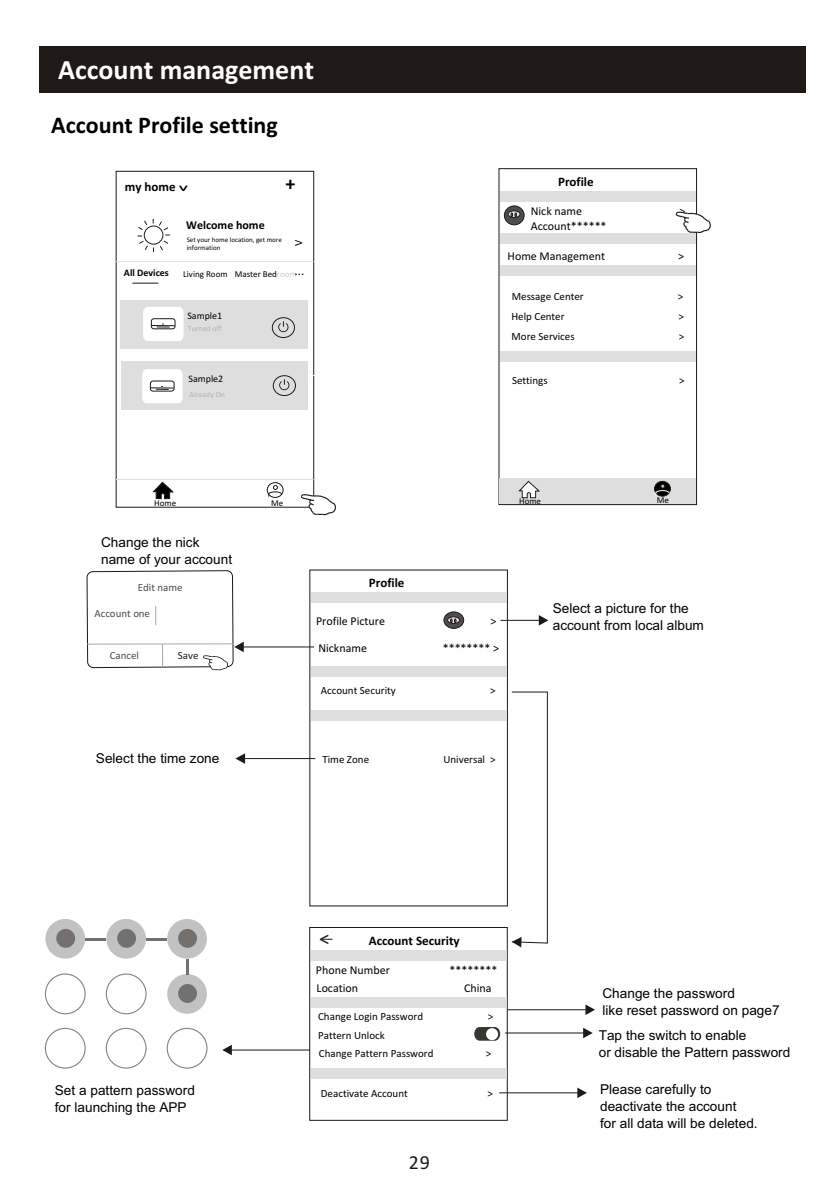
<style>
.page{position:relative;width:840px;height:1192px;background:#fff}
.page>*{position:absolute;margin:0;border:0;box-sizing:border-box;transform-origin:0 0}
.t1{font:700 28px "Calibri";color:#fff}
.t2{font:700 24px "Calibri";color:#000}
.t3{font:20px "Calibri";color:#1f1a17}
.t4{font:700 20px "Calibri";color:#000}
.t5{font:700 17.8px "Calibri";color:#000;scale:.73 1}
.t6{font:13.6px/16.8px "Arial";color:#000}
.t7{font:700 13px "Calibri";color:#000}
.t8{font:12px "Calibri";color:#000}
.t9{font:700 12px "Calibri";color:#000}
.t10{font:11px/17.4px "Calibri";color:#000}
.t11{font:11px "Calibri";color:#4f4a4a}
.t12{font:11px "Calibri";color:#1f1a17}
.t13{font:10px "Calibri";color:#000}
.t14{font:700 10px "Calibri";color:#000}
.t15{font:9px "Calibri";color:#000}
.t16{font:7.8px "Calibri";color:#b3b3b3}
.t17{font:7px/8.6px "Calibri";color:#000}
.s1{color:#ccc}
</style>
<div class="page">
<div style="left:39px;top:46px;width:766px;height:47px;background:#1f1a17"></div>
<div style="left:116px;top:171px;width:198px;height:336px;border:1px solid #1f1a17"></div>
<div style="left:121px;top:300px;width:187px;height:48px;background:#dedede"></div>
<svg style="left:137px;top:219px;width:33px;height:33px"></svg>
<hr style="left:116px;top:261px;width:198px;height:1px;background:#dedede">
<hr style="left:116px;top:479px;width:198px;height:1px;background:#dedede">
<svg style="left:132px;top:283px;width:26px;height:1px"></svg>
<div style="left:267px;top:482px;width:16px;height:16px;border:1px solid #1f1a17;border-radius:50%"></div>
<svg style="left:268px;top:485px;width:14px;height:10px"></svg>
<div style="left:121px;top:362px;width:187px;height:48px;background:#dedede"></div>
<svg style="left:143px;top:307px;width:41px;height:34px"></svg>
<div style="left:151px;top:319px;width:24px;height:10px;border:1px solid #1f1a17;border-radius:3px"></div>
<svg style="left:142px;top:369px;width:41px;height:34px"></svg>
<div style="left:150px;top:381px;width:24px;height:10px;border:1px solid #1f1a17;border-radius:3px"></div>
<svg style="left:278px;top:321px;width:10px;height:11px"></svg>
<div style="left:272px;top:317px;width:23px;height:21px;border:1px solid #1f1a17;border-radius:50%"></div>
<svg style="left:279px;top:379px;width:10px;height:11px"></svg>
<div style="left:273px;top:375px;width:23px;height:21px;border:1px solid #1f1a17;border-radius:50%"></div>
<svg style="left:301px;top:494px;width:35px;height:22px"></svg>
<div style="left:499px;top:168px;width:198px;height:337px;border:1px solid #1f1a17"></div>
<div style="left:499px;top:478px;width:197px;height:26px;background:#dedede"></div>
<svg style="left:676px;top:212px;width:35px;height:22px"></svg>
<div style="left:500px;top:191px;width:196px;height:11px;background:#dedede"></div>
<svg style="left:504px;top:206px;width:20px;height:19px"></svg>
<svg style="left:508px;top:211px;width:12px;height:7px"></svg>
<svg style="left:511px;top:213px;width:6px;height:4px"></svg>
<div style="left:500px;top:233px;width:196px;height:11px;background:#dedede"></div>
<div style="left:500px;top:265px;width:196px;height:11px;background:#dedede"></div>
<div style="left:500px;top:352px;width:195px;height:10px;background:#dedede"></div>
<svg style="left:519px;top:481px;width:21px;height:17px"></svg>
<svg style="left:654px;top:481px;width:17px;height:15px"></svg>
<svg style="left:655px;top:484px;width:15px;height:9px"></svg>
<div style="left:310px;top:570px;width:198px;height:336px;border:1px solid #1f1a17"></div>
<div style="left:311px;top:592px;width:196px;height:11px;background:#dedede"></div>
<div style="left:311px;top:667px;width:196px;height:10px;background:#dedede"></div>
<div style="left:311px;top:710px;width:196px;height:11px;background:#dedede"></div>
<svg style="left:87px;top:452px;width:147px;height:190px"></svg>
<svg style="left:87px;top:642px;width:234px;height:29px"></svg>
<svg style="left:155px;top:605px;width:1px;height:21px"></svg>
<svg style="left:500px;top:615px;width:48px;height:11px"></svg>
<svg style="left:499px;top:1004px;width:96px;height:11px"></svg>
<div style="left:309px;top:927px;width:199px;height:194px;border:1px solid #1f1a17"></div>
<div style="left:311px;top:950px;width:196px;height:10px;background:#dedede"></div>
<div style="left:311px;top:997px;width:195px;height:10px;background:#dedede"></div>
<div style="left:311px;top:1068px;width:195px;height:10px;background:#dedede"></div>
<svg style="left:511px;top:692px;width:37px;height:255px"></svg>
<svg style="left:499px;top:1088px;width:88px;height:10px"></svg>
<svg style="left:222px;top:1045px;width:89px;height:10px"></svg>
<div style="left:45px;top:919px;width:40px;height:40px;background:#c2c2c2;border-radius:50%"></div>
<div style="left:56px;top:929px;width:19px;height:19px;background:#737070;border-radius:50%"></div>
<div style="left:106px;top:919px;width:40px;height:40px;background:#c2c2c2;border-radius:50%"></div>
<div style="left:117px;top:929px;width:19px;height:19px;background:#737070;border-radius:50%"></div>
<div style="left:167px;top:919px;width:40px;height:40px;background:#c2c2c2;border-radius:50%"></div>
<div style="left:178px;top:929px;width:19px;height:19px;background:#737070;border-radius:50%"></div>
<div style="left:45px;top:974px;width:41px;height:40px;border:1px solid #858282;border-radius:50%"></div>
<div style="left:106px;top:974px;width:41px;height:40px;border:1px solid #858282;border-radius:50%"></div>
<div style="left:167px;top:974px;width:40px;height:40px;background:#c2c2c2;border-radius:50%"></div>
<div style="left:178px;top:984px;width:19px;height:19px;background:#737070;border-radius:50%"></div>
<div style="left:45px;top:1028px;width:41px;height:41px;border:1px solid #858282;border-radius:50%"></div>
<div style="left:106px;top:1028px;width:41px;height:41px;border:1px solid #858282;border-radius:50%"></div>
<div style="left:167px;top:1028px;width:41px;height:41px;border:1px solid #858282;border-radius:50%"></div>
<hr style="left:85px;top:938px;width:21px;height:2px;background:#737070">
<hr style="left:146px;top:938px;width:21px;height:2px;background:#737070">
<svg style="left:186px;top:959px;width:2px;height:15px"></svg>
<svg style="left:474px;top:1027px;width:119px;height:14px"></svg>
<svg style="left:444px;top:612px;width:20px;height:17px"></svg>
<svg style="left:447px;top:617px;width:13px;height:7px"></svg>
<svg style="left:450px;top:619px;width:6px;height:4px"></svg>
<svg style="left:235px;top:753px;width:81px;height:11px"></svg>
<h1 class="t1" style="left:58px;top:58px;width:257px">Account management</h1>
<h2 class="t2" style="left:51px;top:115px;width:228px">Account Profile setting</h2>
<p class="t7" style="left:125px;top:181px;width:52px">my home</p>
<h3 class="t4" style="left:285px;top:175px;width:11px">+</h3>
<h3 class="t5" style="left:192px;top:185px;width:10px;rotate:90deg">&gt;</h3>
<p class="t9" style="left:186px;top:220px;width:80px">Welcome home</p>
<p class="t17" style="left:187px;top:236px;width:97px">Set your home location, get more information</p>
<p class="t10" style="left:291px;top:246px;width:8px;rotate:-90deg">V</p>
<p class="t14" style="left:124px;top:269px;width:46px">All Devices</p>
<p class="t15" style="left:183px;top:271px;width:123px">Living Room Master Bed<span class="s1">room</span><sup>...</sup></p>
<p class="t13" style="left:187px;top:311px;width:36px">Sample1</p>
<p class="t16" style="left:188px;top:326px;width:35px">Turned off</p>
<p class="t13" style="left:188px;top:374px;width:36px">Sample2</p>
<p class="t16" style="left:190px;top:391px;width:37px">Already On</p>
<p class="t7" style="left:558px;top:176px;width:37px">Profile</p>
<p class="t8" style="left:531px;top:206px;width:53px">Nick name</p>
<p class="t8" style="left:679px;top:206px;width:7px">&gt;</p>
<p class="t8" style="left:531px;top:221px;width:77px">Account******</p>
<p class="t8" style="left:508px;top:251px;width:99px">Home Management</p>
<p class="t8" style="left:678px;top:251px;width:7px">&gt;</p>
<p class="t10" style="left:512px;top:288px;width:73px">Message Center</p>
<p class="t10" style="left:678px;top:288px;width:7px">&gt;</p>
<p class="t10" style="left:511px;top:309px;width:55px">Help Center</p>
<p class="t10" style="left:679px;top:309px;width:7px">&gt;</p>
<p class="t10" style="left:512px;top:329px;width:65px">More Services</p>
<p class="t10" style="left:679px;top:329px;width:7px">&gt;</p>
<p class="t10" style="left:512px;top:372px;width:37px">Settings</p>
<p class="t10" style="left:679px;top:372px;width:7px">&gt;</p>
<p class="t15" style="left:154px;top:499px;width:24px">Home</p>
<p class="t15" style="left:271px;top:499px;width:14px">Me</p>
<p class="t6" style="left:101px;top:535px;width:133px">Change the nick name of your account</p>
<p class="t11" style="left:138px;top:582px;width:46px">Edit name</p>
<p class="t11" style="left:94px;top:609px;width:57px">Account one</p>
<p class="t11" style="left:110px;top:650px;width:31px">Cancel</p>
<p class="t12" style="left:178px;top:650px;width:22px">Save</p>
<p class="t6" style="left:96px;top:751px;width:125px">Select the time zone</p>
<p class="t15" style="left:519px;top:497px;width:24px">Home</p>
<p class="t15" style="left:657px;top:496px;width:14px">Me</p>
<p class="t7" style="left:369px;top:577px;width:37px">Profile</p>
<p class="t8" style="left:316px;top:616px;width:71px">Profile Picture</p>
<p class="t8" style="left:491px;top:616px;width:7px">&gt;</p>
<p class="t8" style="left:318px;top:643px;width:50px">Nickname</p>
<p class="t8" style="left:443px;top:643px;width:58px">******** &gt;</p>
<p class="t10" style="left:321px;top:683px;width:77px">Account Security</p>
<p class="t10" style="left:490px;top:683px;width:7px">&gt;</p>
<p class="t10" style="left:322px;top:751px;width:48px">Time Zone</p>
<p class="t10" style="left:443px;top:751px;width:54px">Universal &gt;</p>
<p class="t6" style="left:553px;top:601px;width:153px">Select a picture for the account from local album</p>
<p class="t6" style="left:55px;top:1083px;width:142px">Set a pattern password for launching the APP</p>
<h3 class="t3" style="left:320px;top:930px;width:11px">&lt;</h3>
<p class="t7" style="left:369px;top:935px;width:92px">Account Security</p>
<p class="t8" style="left:316px;top:965px;width:75px">Phone Number</p>
<p class="t8" style="left:450px;top:965px;width:49px">********</p>
<p class="t10" style="left:318px;top:1009px;width:107px">Change Login Password</p>
<p class="t10" style="left:488px;top:1009px;width:7px">&gt;</p>
<p class="t8" style="left:317px;top:983px;width:43px">Location</p>
<p class="t8" style="left:464px;top:983px;width:29px">China</p>
<p class="t10" style="left:318px;top:1028px;width:117px">Pattern Unlock<br>Change Pattern Password</p>
<p class="t10" style="left:486px;top:1045px;width:7px">&gt;</p>
<p class="t10" style="left:321px;top:1086px;width:89px">Deactivate Account</p>
<p class="t10" style="left:487px;top:1086px;width:7px">&gt;</p>
<h3 class="t3" style="left:409px;top:1154px;width:23px">29</h3>
<p class="t6" style="left:602px;top:986px;width:179px">Change the password<br>like reset password on page7</p>
<p class="t6" style="left:599px;top:1028px;width:193px">Tap the switch to enable<br>or disable the Pattern password</p>
<p class="t6" style="left:600px;top:1083px;width:159px">Please carefully to deactivate the account<br>for all data will be deleted.</p>
</div>
